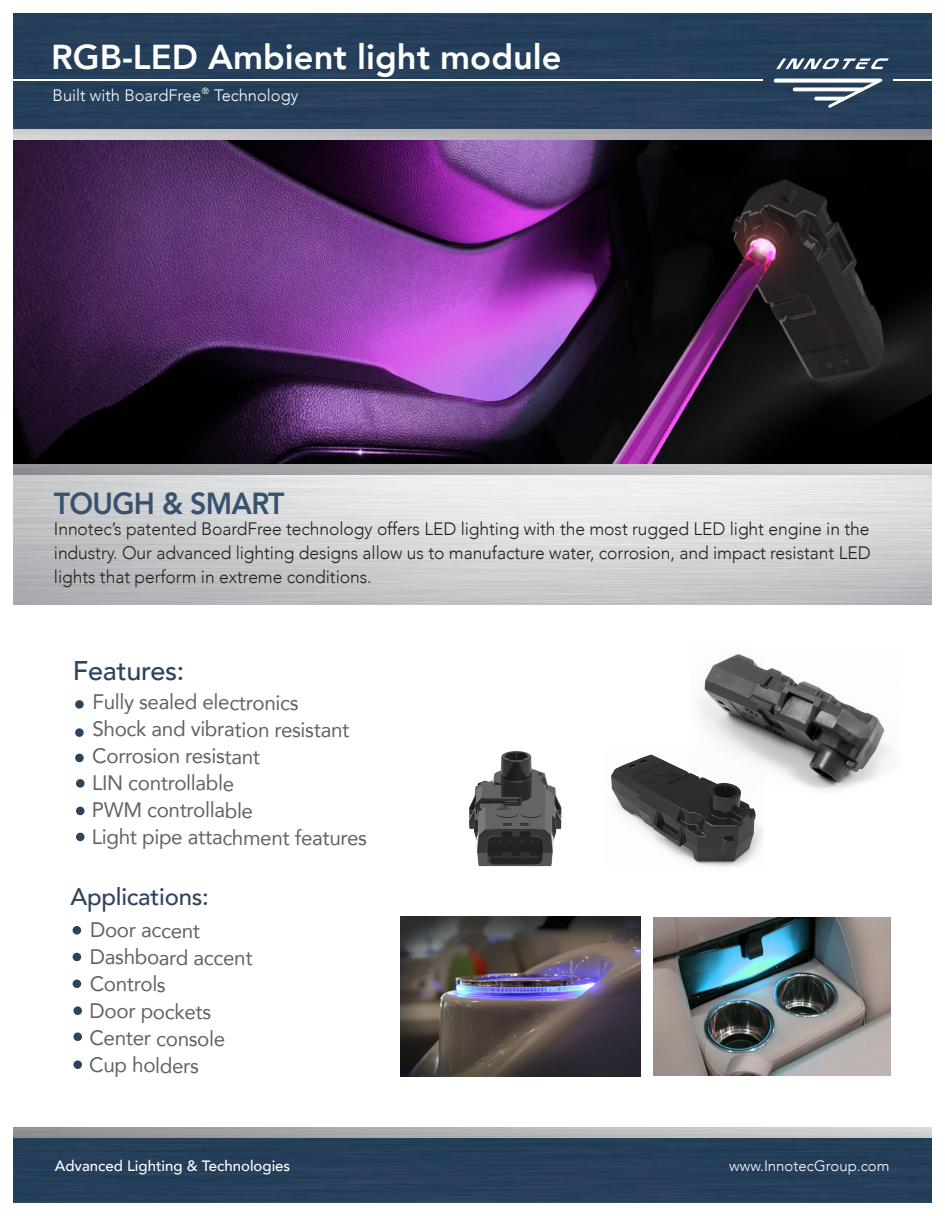
<style>
.page{position:relative;width:945px;height:1216px;background:#fff}
.page>*{position:absolute;margin:0;border:0;box-sizing:border-box;transform-origin:0 0}
.t1{font:800 34.5px "Avenir";color:#fff}
.t2{font:800 30.45px "Avenir";letter-spacing:-.025em;color:#37526f;scale:.94 1}
.t3{font:500 27px "Avenir";letter-spacing:-.01em;color:#2d435f}
.t4{font:500 24px "Avenir";letter-spacing:-.01em;color:#2d435f}
.t5{font:21px/27px "Avenir";letter-spacing:-.025em;color:#636366}
.t6{font:300 18px/24px "Avenir";letter-spacing:-.005em;color:#231f20;text-align:justify}
.t7{font:300 16.5px "Avenir";color:#fff}
.t8{font:500 15px "Avenir";color:#fff}
.t9{font:300 15px "Avenir";color:#fff}
.t10{font:9px "Avenir";color:#fff}
</style>
<div class="page">
<img style="left:14px;top:14px;width:918px;height:450px">
<div style="left:14px;top:1137px;width:918px;height:65px;background:#263f5a"></div>
<svg style="left:776px;top:58px;width:113px;height:11px"></svg>
<svg style="left:774px;top:79px;width:108px;height:29px"></svg>
<hr style="left:893px;top:80px;width:39px;height:1px;background:#fff">
<hr style="left:14px;top:79px;width:749px;height:2px;background:#fff">
<div style="left:75px;top:700px;width:9px;height:8px;background:#2d435f;border-radius:50%"></div>
<div style="left:75px;top:728px;width:9px;height:9px;background:#2d435f;border-radius:50%"></div>
<svg style="left:75px;top:753px;width:9px;height:9px"></svg>
<div style="left:76px;top:779px;width:9px;height:8px;background:#2d435f;border-radius:50%"></div>
<div style="left:76px;top:806px;width:9px;height:9px;background:#2d435f;border-radius:50%"></div>
<div style="left:76px;top:832px;width:9px;height:9px;background:#2d435f;border-radius:50%"></div>
<div style="left:73px;top:926px;width:8px;height:8px;background:#2d435f;border-radius:50%"></div>
<div style="left:73px;top:952px;width:8px;height:9px;background:#2d435f;border-radius:50%"></div>
<div style="left:73px;top:979px;width:8px;height:9px;background:#2d435f;border-radius:50%"></div>
<div style="left:73px;top:1006px;width:9px;height:9px;background:#2d435f;border-radius:50%"></div>
<div style="left:73px;top:1032px;width:9px;height:9px;background:#2d435f;border-radius:50%"></div>
<div style="left:73px;top:1060px;width:9px;height:8px;background:#2d435f;border-radius:50%"></div>
<img style="left:469px;top:751px;width:93px;height:116px">
<img style="left:698px;top:654px;width:193px;height:136px">
<img style="left:611px;top:749px;width:153px;height:118px">
<img style="left:653px;top:917px;width:237px;height:158px">
<img style="left:401px;top:917px;width:240px;height:159px">
<h1 class="t1" style="left:51px;top:30px;width:512px">RGB-LED Ambient light module</h1>
<p class="t10" style="left:202px;top:84px;width:9px">®</p>
<p class="t7" style="left:53px;top:85px;width:247px">Built with BoardFree Technology</p>
<h2 class="t2" style="left:54px;top:479px;width:247px">TOUGH &amp; SMART</h2>
<p class="t6" style="left:54px;top:517px;width:818px">Innotec’s patented BoardFree technology offers LED lighting with the most rugged LED light engine in the industry. Our advanced lighting designs allow us to manufacture water, corrosion, and impact resistant LED lights that perform in extreme conditions.</p>
<h3 class="t3" style="left:73px;top:647px;width:113px">Features:</h3>
<p class="t5" style="left:92px;top:688px;width:277px">Fully sealed electronics<br>Shock and vibration resistant<br>Corrosion resistant<br>LIN controllable<br>PWM controllable<br>Light pipe attachment features</p>
<h3 class="t4" style="left:70px;top:875px;width:140px">Applications:</h3>
<p class="t5" style="left:89px;top:916px;width:165px">Door accent<br>Dashboard accent<br>Controls<br>Door pockets<br>Center console<br>Cup holders</p>
<p class="t8" style="left:55px;top:1152px;width:237px">Advanced Lighting &amp; Technologies</p>
<p class="t9" style="left:729px;top:1156px;width:162px">www.InnotecGroup.com</p>
</div>
